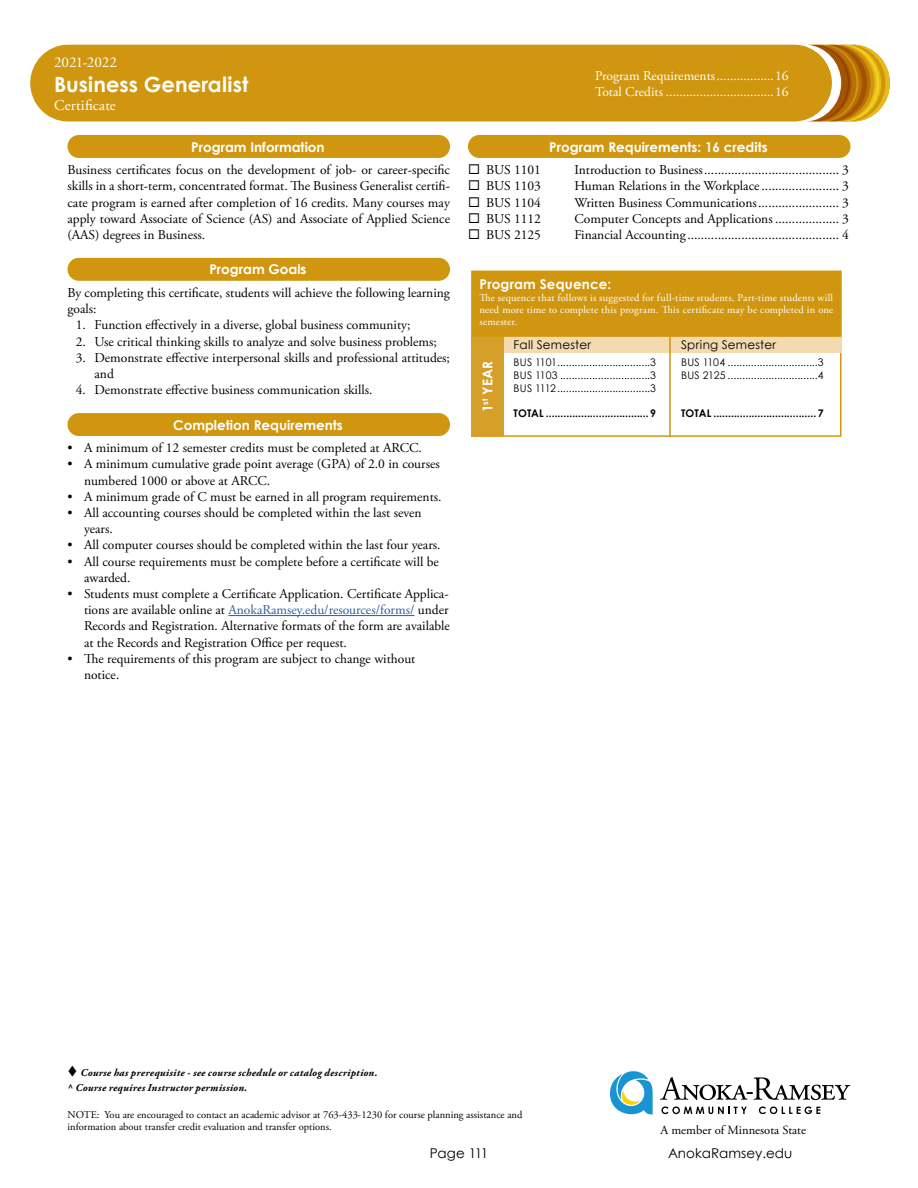
<style>
.page{position:relative;width:918px;height:1188px;background:#fff}
.page>*{position:absolute;margin:0;border:0;box-sizing:border-box;transform-origin:0 0}
.t1{font:700 21px "Century Gothic";letter-spacing:.005em;color:#fff}
.t2{font:15px "Adobe Garamond Pro";letter-spacing:.01em;color:#fff}
.Opening_Paragraph{font:13.5px/16.2px "Adobe Garamond Pro";color:#000}
.t3{font:700 13.5px "Century Gothic";color:#fff}
.t4{font:13.5px "Adobe Garamond Pro";color:#fff}
.t5{font:13.5px "Century Gothic";color:#000}
.t6{font:12.6px "Adobe Garamond Pro";color:#000}
.t7{font:12px "Century Gothic";letter-spacing:.025em;color:#000}
.t8{font:10.5px "Century Gothic";letter-spacing:.025em;color:#000}
.t9{font:10.5px/12px "Adobe Garamond Pro";letter-spacing:.02em;color:#fff;text-align:justify}
.t10{font:10.5px/12.6px "Adobe Garamond Pro";color:#000}
.t11{font:italic 700 10.5px/14.4px "Adobe Garamond Pro";letter-spacing:.025em;color:#000}
.t12{font:700 10.5px "Century Gothic";letter-spacing:.01em;color:#000}
.s1{color:#2c5d9d}
</style>
<div class="page">
<svg style="left:610px;top:1071px;width:43px;height:44px"></svg>
<svg style="left:660px;top:1077px;width:190px;height:23px"></svg>
<svg style="left:661px;top:1107px;width:86px;height:7px"></svg>
<svg style="left:759px;top:1107px;width:61px;height:7px"></svg>
<svg style="left:800px;top:45px;width:90px;height:77px"></svg>
<div style="left:30px;top:45px;width:802px;height:77px;background:#d0960f;border-radius:38px"></div>
<hr style="left:228px;top:615px;width:186px;height:1px;background:#2c5d9d">
<div style="left:68px;top:135px;width:382px;height:23px;background:#d0960f;border-radius:11px"></div>
<div style="left:68px;top:258px;width:382px;height:23px;background:#d0960f;border-radius:11px"></div>
<div style="left:68px;top:413px;width:382px;height:23px;background:#d0960f;border-radius:11px"></div>
<div style="left:468px;top:135px;width:383px;height:23px;background:#d0960f;border-radius:11px"></div>
<div style="left:471px;top:271px;width:371px;height:166px;border:2px solid #d0960f"></div>
<div style="left:503px;top:336px;width:339px;height:16px;background:#f3dbaf"></div>
<div style="left:471px;top:336px;width:33px;height:101px;background:#d59f2a"></div>
<div style="left:472px;top:271px;width:369px;height:65px;background:#d0960f"></div>
<div style="left:471px;top:271px;width:371px;height:66px;border:2px solid #d0960f"></div>
<hr style="left:669px;top:336px;width:2px;height:101px;background:#d0960f">
<p class="t2" style="left:54px;top:53px;width:65px">2021-2022</p>
<p class="t1" style="left:54px;top:71px;width:196px">Business Generalist</p>
<p class="t2" style="left:54px;top:96px;width:63px">Certificate</p>
<p class="t3" style="left:191px;top:138px;width:135px">Program Information</p>
<p class="Opening_Paragraph" style="left:68px;top:162px;width:384px;text-align:justify">Business certificates focus on the development of job- or career-specific skills in a short-term, concentrated format. The Business Generalist certifi&shy;cate program is earned after completion of 16 credits. Many courses may apply toward Associate of Science (AS) and Associate of Applied Science (AAS) degrees in Business.</p>
<p class="t3" style="left:209px;top:261px;width:99px">Program Goals</p>
<p class="Opening_Paragraph" style="left:68px;top:285px;width:384px">By completing this certificate, students will achieve the following learning goals:</p>
<p class="Opening_Paragraph" style="left:76px;top:317px;width:336px">1. Function effectively in a diverse, global business community;</p>
<p class="Opening_Paragraph" style="left:76px;top:334px;width:363px">2. Use critical thinking skills to analyze and solve business problems;</p>
<p class="Opening_Paragraph" style="left:94px;top:350px;width:357px;text-indent:-19px">3. Demonstrate effective interpersonal skills and professional attitudes; and</p>
<p class="Opening_Paragraph" style="left:76px;top:382px;width:296px">4. Demonstrate effective business communication skills.</p>
<p class="t3" style="left:173px;top:416px;width:171px">Completion Requirements</p>
<p class="Opening_Paragraph" style="left:68px;top:440px;width:354px">• A minimum of 12 semester credits must be completed at ARCC.</p>
<p class="Opening_Paragraph" style="left:84px;top:457px;width:357px;text-indent:-16px">• A minimum cumulative grade point average (GPA) of 2.0 in courses numbered 1000 or above at ARCC.</p>
<p class="Opening_Paragraph" style="left:68px;top:489px;width:374px">• A minimum grade of C must be earned in all program requirements.</p>
<p class="Opening_Paragraph" style="left:84px;top:505px;width:339px;text-indent:-16px">• All accounting courses should be completed within the last seven years.</p>
<p class="Opening_Paragraph" style="left:68px;top:538px;width:373px">• All computer courses should be completed within the last four years.</p>
<p class="Opening_Paragraph" style="left:84px;top:554px;width:356px;text-indent:-16px">• All course requirements must be complete before a certificate will be awarded.</p>
<p class="Opening_Paragraph" style="left:84px;top:586px;width:368px;text-align:justify;text-indent:-16px">• Students must complete a Certificate Application. Certificate Applica&shy;tions are available online at <span class="s1">AnokaRamsey.edu/resources/forms/</span> under Records and Registration. Alternative formats of the form are available at the Records and Registration Office per request.</p>
<p class="Opening_Paragraph" style="left:84px;top:651px;width:333px;text-indent:-16px">• The requirements of this program are subject to change without notice.</p>
<p class="t4" style="left:595px;top:68px;width:125px">Program Requirements..................</p>
<p class="t4" style="left:775px;top:68px;width:15px">16</p>
<p class="t4" style="left:595px;top:84px;width:73px">Total Credits.................................</p>
<p class="t4" style="left:775px;top:84px;width:15px">16</p>
<p class="t3" style="left:549px;top:138px;width:220px">Program Requirements: 16 credits</p>
<p class="Opening_Paragraph" style="left:468px;top:162px;width:75px">◻ BUS 1101</p>
<p class="Opening_Paragraph" style="left:575px;top:162px;width:133px">Introduction to Business.........................................</p>
<p class="Opening_Paragraph" style="left:842px;top:162px;width:8px">3</p>
<p class="Opening_Paragraph" style="left:468px;top:178px;width:75px">◻ BUS 1103</p>
<p class="Opening_Paragraph" style="left:575px;top:178px;width:190px">Human Relations in the Workplace........................</p>
<p class="Opening_Paragraph" style="left:842px;top:178px;width:8px">3</p>
<p class="Opening_Paragraph" style="left:468px;top:195px;width:75px">◻ BUS 1104</p>
<p class="Opening_Paragraph" style="left:575px;top:195px;width:187px">Written Business Communications.........................</p>
<p class="Opening_Paragraph" style="left:842px;top:195px;width:8px">3</p>
<p class="Opening_Paragraph" style="left:468px;top:211px;width:75px">◻ BUS 1112</p>
<p class="Opening_Paragraph" style="left:575px;top:211px;width:203px">Computer Concepts and Applications....................</p>
<p class="Opening_Paragraph" style="left:842px;top:211px;width:8px">3</p>
<p class="Opening_Paragraph" style="left:468px;top:227px;width:75px">◻ BUS 2125</p>
<p class="Opening_Paragraph" style="left:575px;top:227px;width:116px">Financial Accounting..............................................</p>
<p class="Opening_Paragraph" style="left:842px;top:227px;width:8px">4</p>
<p class="t3" style="left:480px;top:276px;width:133px">Program Sequence:</p>
<p class="t9" style="left:480px;top:292px;width:355px">The sequence that follows is suggested for full-time students. Part-time students will need more time to complete this program. This certificate may be completed in one semester.</p>
<p class="t7" style="left:514px;top:338px;width:79px">Fall Semester</p>
<p class="t8" style="left:514px;top:356px;width:144px">BUS 1101................................3</p>
<p class="t8" style="left:514px;top:369px;width:144px">BUS 1103 ...............................3</p>
<p class="t8" style="left:514px;top:381px;width:144px">BUS 1112................................3</p>
<p class="t12" style="left:514px;top:406px;width:144px">TOTAL ...................................9</p>
<p class="t7" style="left:681px;top:338px;width:97px">Spring Semester</p>
<p class="t8" style="left:681px;top:356px;width:144px">BUS 1104 ...............................3</p>
<p class="t8" style="left:681px;top:369px;width:144px">BUS 2125 ...............................4</p>
<p class="t12" style="left:681px;top:406px;width:144px">TOTAL ...................................7</p>
<p class="t3" style="left:479px;top:412px;width:52px;rotate:-90deg">1<sup>st</sup> YEAR</p>
<p class="t11" style="left:68px;top:1066px;width:312px">▼ Course has prerequisite - see course schedule or catalog description. ^ Course requires Instructor permission.</p>
<p class="t10" style="left:68px;top:1109px;width:456px">NOTE: You are encouraged to contact an academic advisor at 763-433-1230 for course planning assistance and information about transfer credit evaluation and transfer options.</p>
<p class="t6" style="left:660px;top:1123px;width:147px">A member of Minnesota State</p>
<p class="t5" style="left:430px;top:1145px;width:60px">Page 111</p>
<p class="t5" style="left:668px;top:1145px;width:126px">AnokaRamsey.edu</p>
</div>
